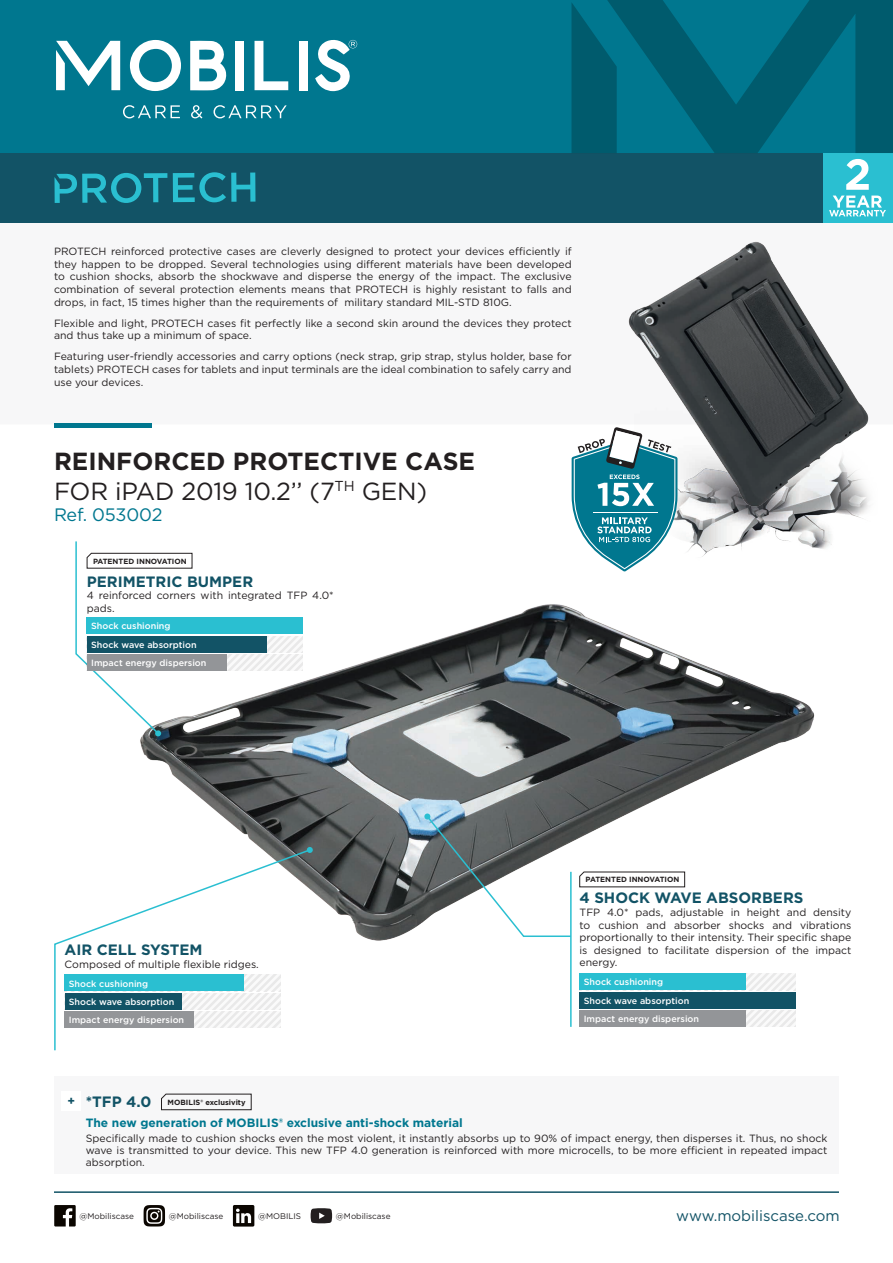
<style>
.page{position:relative;width:893px;height:1263px;background:#fff}
.page>*{position:absolute;margin:0;border:0;box-sizing:border-box;transform-origin:0 0}
.t1{font:700 24.75px/29.7px "Gotham";color:#231f20}
.t2{font:18px "Gotham";letter-spacing:-.01em;color:#00778f}
.t3{font:700 15px "Gotham";color:#125366}
.t4{font:15px "Gotham";color:#125366}
.t5{font:700 12px "Gotham";color:#00778f}
.t6{font:700 12px "Gotham";color:#125366}
.t7{font:10.5px/12.6px "Gotham";color:#231f20;text-align:justify}
.t8{font:500 9px/18.5px "Gotham";color:#fff}
.t9{font:8.1px "Gotham";color:#231f20}
.t10{font:700 7.5px "Gotham";color:#231f20}
.s1{font-weight:400}
</style>
<div class="page">
<div style="left:0;top:0;width:893px;height:222px;background:#00778f"></div>
<div style="left:0;top:153px;width:893px;height:69px;background:#125366"></div>
<img style="left:140px;top:604px;width:675px;height:337px">
<hr style="left:54px;top:423px;width:97px;height:4px;background:#00778f">
<svg style="left:173px;top:172px;width:82px;height:30px"></svg>
<svg style="left:54px;top:173px;width:113px;height:30px"></svg>
<svg style="left:54px;top:848px;width:258px;height:203px"></svg>
<svg style="left:307px;top:847px;width:6px;height:6px"></svg>
<img style="left:635px;top:215px;width:242px;height:342px">
<img style="left:628px;top:237px;width:246px;height:273px">
<svg style="left:572px;top:427px;width:105px;height:145px"></svg>
<hr style="left:54px;top:1191px;width:785px;height:2px;background:#125366">
<svg style="left:54px;top:1205px;width:22px;height:21px"></svg>
<svg style="left:233px;top:1205px;width:21px;height:21px"></svg>
<svg style="left:144px;top:1205px;width:21px;height:21px"></svg>
<svg style="left:311px;top:1208px;width:21px;height:15px"></svg>
<div style="left:824px;top:153px;width:69px;height:69px;background:#2abfd1"></div>
<svg style="left:829px;top:159px;width:57px;height:57px"></svg>
<svg style="left:424px;top:813px;width:148px;height:125px"></svg>
<hr style="left:570px;top:872px;width:2px;height:155px;background:#2abfd1">
<svg style="left:579px;top:871px;width:106px;height:16px"></svg>
<svg style="left:746px;top:1010px;width:49px;height:17px"></svg>
<svg style="left:746px;top:974px;width:49px;height:16px"></svg>
<div style="left:579px;top:974px;width:167px;height:16px;background:#2abfd1"></div>
<div style="left:579px;top:992px;width:216px;height:16px;background:#125366"></div>
<div style="left:579px;top:1010px;width:167px;height:17px;background:#939598"></div>
<svg style="left:65px;top:975px;width:216px;height:53px"></svg>
<div style="left:65px;top:975px;width:179px;height:16px;background:#2abfd1"></div>
<div style="left:65px;top:993px;width:117px;height:16px;background:#125366"></div>
<div style="left:65px;top:1012px;width:129px;height:16px;background:#939598"></div>
<svg style="left:75px;top:541px;width:228px;height:195px"></svg>
<div style="left:87px;top:618px;width:216px;height:16px;background:#2abfd1"></div>
<div style="left:87px;top:636px;width:179px;height:16px;background:#125366"></div>
<div style="left:87px;top:654px;width:139px;height:17px;background:#939598"></div>
<div style="left:54px;top:1076px;width:785px;height:98px;background:#f7f7f8"></div>
<div style="left:61px;top:1091px;width:20px;height:19px;background:#fff"></div>
<svg style="left:161px;top:1093px;width:91px;height:17px"></svg>
<svg style="left:607px;top:0;width:286px;height:153px"></svg>
<svg style="left:571px;top:2px;width:46px;height:151px"></svg>
<svg style="left:190px;top:41px;width:37px;height:49px"></svg>
<svg style="left:130px;top:40px;width:51px;height:51px"></svg>
<svg style="left:255px;top:41px;width:33px;height:49px"></svg>
<div style="left:235px;top:41px;width:9px;height:49px;background:#fff"></div>
<div style="left:299px;top:41px;width:9px;height:49px;background:#fff"></div>
<svg style="left:56px;top:41px;width:64px;height:49px"></svg>
<svg style="left:123px;top:105px;width:57px;height:13px"></svg>
<svg style="left:191px;top:105px;width:11px;height:13px"></svg>
<svg style="left:214px;top:105px;width:73px;height:13px"></svg>
<svg style="left:315px;top:40px;width:42px;height:51px"></svg>
<p class="t7" style="left:54px;top:245px;width:519px">PROTECH reinforced protective cases are cleverly designed to protect your devices efficiently if they happen to be dropped. Several technologies using different materials have been developed to cushion shocks, absorb the shockwave and disperse the energy of the impact. The exclusive combination of several protection elements means that PROTECH is highly resistant to falls and drops, in fact, 15 times higher than the requirements of military standard MIL-STD 810G.</p>
<p class="t7" style="left:54px;top:316px;width:519px">Flexible and light, PROTECH cases fit perfectly like a second skin around the devices they protect and thus take up a minimum of space.</p>
<p class="t7" style="left:54px;top:350px;width:519px">Featuring user-friendly accessories and carry options (neck strap, grip strap, stylus holder, base for tablets) PROTECH cases for tablets and input terminals are the ideal combination to safely carry and use your devices.</p>
<h1 class="t1" style="left:54px;top:446px;width:423px">REINFORCED PROTECTIVE CASE<br><span class="s1">FOR iPAD 2019 10.2’’ (7</span><sup>TH</sup> <span class="s1">GEN)</span></h1>
<h2 class="t2" style="left:54px;top:503px;width:110px">Ref. 053002</h2>
<p class="t10" style="left:93px;top:556px;width:95px">PATENTED INNOVATION</p>
<h3 class="t3" style="left:87px;top:571px;width:168px">PERIMETRIC BUMPER</h3>
<p class="t7" style="left:87px;top:589px;width:248px">4 reinforced corners with integrated TFP 4.0* pads.</p>
<p class="t8" style="left:91px;top:617px;width:117px">Shock cushioning<br>Shock wave absorption<br>Impact energy dispersion</p>
<h3 class="t3" style="left:65px;top:940px;width:139px">AIR CELL SYSTEM</h3>
<p class="t7" style="left:65px;top:958px;width:196px">Composed of multiple flexible ridges.</p>
<p class="t8" style="left:69px;top:974px;width:117px">Shock cushioning<br>Shock wave absorption<br>Impact energy dispersion</p>
<p class="t10" style="left:586px;top:875px;width:95px">PATENTED INNOVATION</p>
<h3 class="t3" style="left:579px;top:888px;width:225px">4 SHOCK WAVE ABSORBERS</h3>
<p class="t7" style="left:579px;top:906px;width:273px">TFP 4.0* pads, adjustable in height and density to cushion and absorber shocks and vibrations proportionally to their intensity. Their specific shape is designed to facilitate dispersion of the impact energy.</p>
<p class="t8" style="left:584px;top:973px;width:117px">Shock cushioning<br>Shock wave absorption<br>Impact energy dispersion</p>
<h3 class="t3" style="left:86px;top:1092px;width:67px">*TFP 4.0</h3>
<p class="t5" style="left:86px;top:1115px;width:378px">The new generation of MOBILIS® exclusive anti-shock material</p>
<p class="t7" style="left:86px;top:1132px;width:743px;line-height:12px">Specifically made to cushion shocks even the most violent, it instantly absorbs up to 90% of impact energy, then disperses it. Thus, no shock wave is transmitted to your device. This new TFP 4.0 generation is reinforced with more microcells, to be more efficient in repeated impact absorption.</p>
<p class="t6" style="left:67px;top:1093px;width:9px">+</p>
<p class="t10" style="left:168px;top:1097px;width:79px">MOBILIS® exclusivity</p>
<p class="t9" style="left:80px;top:1211px;width:56px">@Mobiliscase</p>
<p class="t9" style="left:169px;top:1211px;width:56px">@Mobiliscase</p>
<p class="t9" style="left:258px;top:1211px;width:44px">@MOBILIS</p>
<p class="t9" style="left:336px;top:1211px;width:56px">@Mobiliscase</p>
<h3 class="t4" style="left:676px;top:1206px;width:165px">www.mobiliscase.com</h3>
</div>
